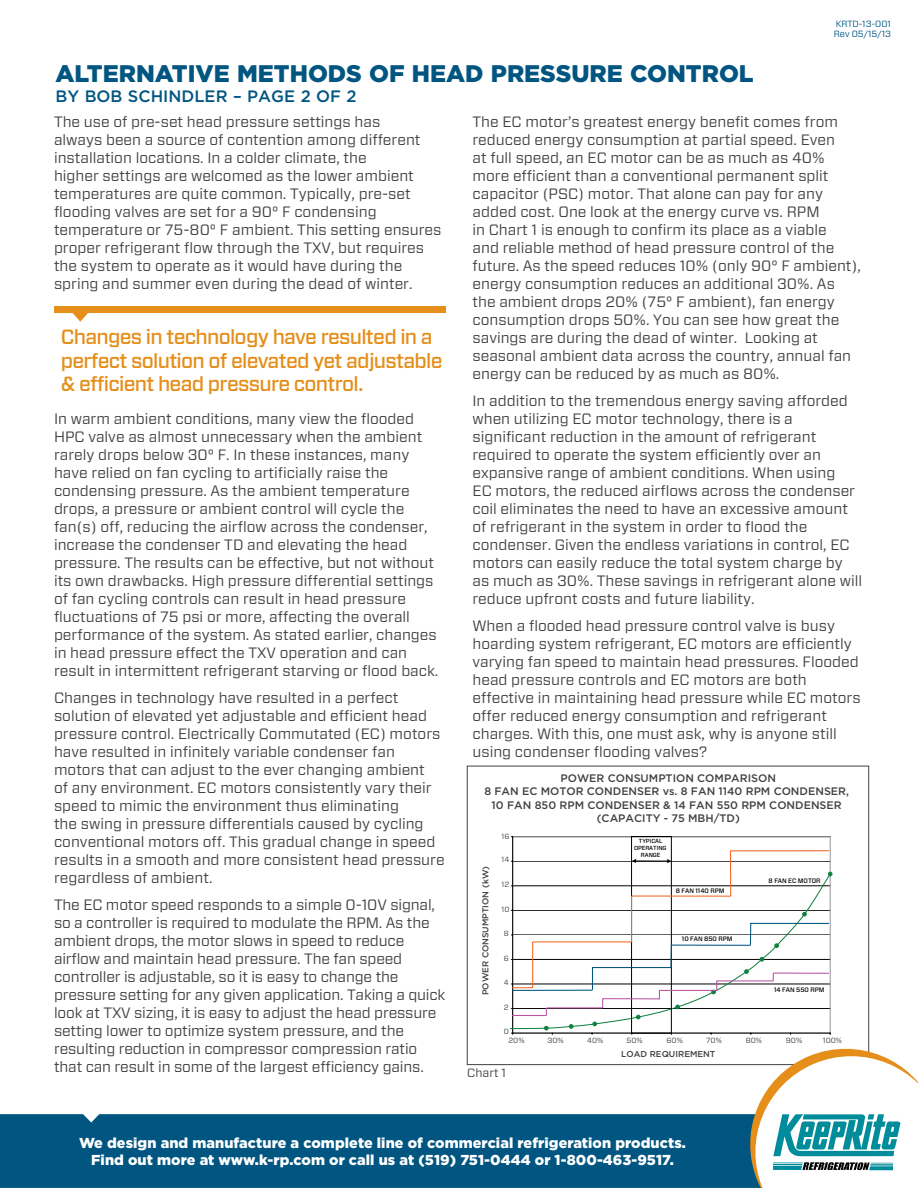
<style>
.page{position:relative;width:918px;height:1188px;background:#fff}
.page>*{position:absolute;margin:0;border:0;box-sizing:border-box;transform-origin:0 0}
.t1{font:900 24px "Gotham HTF";color:#005581}
.t2{font:500 20.7px/23.5px "Forza";letter-spacing:-.035em;color:#e58e1a}
.t3{font:500 16.5px "Gotham HTF";color:#005581}
.t4{font:15px/18px "Forza";color:#414042}
.t5{font:900 14.4px/17.2px "Gotham HTF";letter-spacing:.005em;color:#fff;text-align:center}
.t6{font:12px "Forza";color:#414042}
.t7{font:500 10.95px/13px "Gotham HTF";color:#414042;text-align:center}
.t8{font:9px/10.8px "Forza";color:#005581}
.t9{font:500 8.55px "Gotham HTF";color:#414042}
.t10{font:7.5px "Forza";color:#414042}
.t11{font:500 6.45px "Forza";color:#000}
.t12{font:500 5.85px/7.4px "Forza";color:#000;text-align:center}
</style>
<div class="page">
<hr style="left:513px;top:1009px;width:317px;height:1px;background:#000">
<hr style="left:513px;top:984px;width:317px;height:1px;background:#000">
<hr style="left:513px;top:959px;width:317px;height:1px;background:#000">
<hr style="left:513px;top:935px;width:317px;height:1px;background:#000">
<hr style="left:513px;top:910px;width:317px;height:1px;background:#000">
<hr style="left:513px;top:886px;width:317px;height:1px;background:#000">
<hr style="left:513px;top:861px;width:317px;height:1px;background:#000">
<div style="left:512px;top:836px;width:318px;height:197px;border:1px solid #949698"></div>
<hr style="left:512px;top:837px;width:1px;height:196px;background:#000">
<hr style="left:513px;top:1033px;width:317px;height:1px;background:#000">
<svg style="left:545px;top:873px;width:287px;height:156px"></svg>
<svg style="left:511px;top:1026px;width:42px;height:8px"></svg>
<svg style="left:569px;top:1024px;width:4px;height:5px"></svg>
<svg style="left:593px;top:1022px;width:4px;height:4px"></svg>
<svg style="left:636px;top:1015px;width:4px;height:4px"></svg>
<svg style="left:802px;top:912px;width:5px;height:4px"></svg>
<svg style="left:828px;top:872px;width:4px;height:4px"></svg>
<div style="left:631px;top:836px;width:41px;height:197px;border:1px solid #000"></div>
<hr style="left:512px;top:1015px;width:34px;height:1px;background:#b9539f">
<hr style="left:546px;top:1007px;width:56px;height:1px;background:#b9539f">
<svg style="left:511px;top:984px;width:21px;height:4px"></svg>
<hr style="left:533px;top:941px;width:99px;height:1px;background:#f26722">
<hr style="left:632px;top:895px;width:99px;height:2px;background:#f26722">
<hr style="left:730px;top:850px;width:99px;height:1px;background:#f26722">
<hr style="left:532px;top:942px;width:1px;height:46px;background:#f26722">
<hr style="left:631px;top:896px;width:1px;height:46px;background:#f26722">
<hr style="left:730px;top:851px;width:1px;height:45px;background:#f26722">
<svg style="left:591px;top:922px;width:239px;height:87px"></svg>
<hr style="left:773px;top:973px;width:56px;height:1px;background:#b9539f">
<hr style="left:512px;top:990px;width:80px;height:1px;background:#005581">
<svg style="left:632px;top:859px;width:4px;height:4px"></svg>
<svg style="left:667px;top:859px;width:4px;height:4px"></svg>
<div style="left:467px;top:766px;width:402px;height:299px;border:1px solid #414042"></div>
<div style="left:0;top:1114px;width:750px;height:74px;background:#005581"></div>
<svg style="left:72px;top:313px;width:16px;height:9px"></svg>
<div style="left:54px;top:307px;width:392px;height:6px;background:#e58e1a"></div>
<svg style="left:750px;top:1049px;width:168px;height:139px"></svg>
<h1 class="t1" style="left:56px;top:60px;width:700px">Alternative Methods of Head Pressure Control</h1>
<p class="t3" style="left:56px;top:87px;width:303px">BY BOB SCHI NDLER – PAGE 2 OF 2</p>
<p class="t8" style="left:834px;top:18px;width:59px">KRTD-13-001<br>Rev 05/15/13</p>
<p class="t4" style="left:54px;top:113px;width:389px">The use of pre-set head pressure settings has<br>always been a source of contention among different installation locations. In a colder climate, the<br>higher settings are welcomed as the lower ambient temperatures are quite common. Typically, pre‑set flooding valves are set for a 90° F condensing temperature or 75-80° F ambient. This setting ensures proper refrigerant flow through the TXV, but requires the system to operate as it would have during the spring and summer even during the dead of winter.</p>
<h2 class="t2" style="left:61px;top:325px;width:383px">Changes in technology have resulted in a perfect solution of elevated yet adjustable &amp; efficient head pressure control.</h2>
<p class="t4" style="left:54px;top:410px;width:386px">In warm ambient conditions, many view the flooded HPC valve as almost unnecessary when the ambient rarely drops below 30° F. In these instances, many have relied on fan cycling to artificially raise the condensing pressure. As the ambient temperature drops, a pressure or ambient control will cycle the fan(s) off, reducing the airflow across the condenser, increase the condenser TD and elevating the head pressure. The results can be effective, but not without its own drawbacks. High pressure differential settings of fan cycling controls can result in head pressure fluctuations of 75 psi or more, affecting the overall performance of the system. As stated earlier, changes in head pressure effect the TXV operation and can result in intermittent refrigerant starving or flood back.</p>
<p class="t4" style="left:54px;top:689px;width:392px">Changes in technology have resulted in a perfect solution of elevated yet adjustable and efficient head pressure control. Electrically Commutated (EC) motors have resulted in infinitely variable condenser fan motors that can adjust to the ever changing ambient<br>of any environment. EC motors consistently vary their speed to mimic the environment thus eliminating<br>the swing in pressure differentials caused by cycling conventional motors off. This gradual change in speed results in a smooth and more consistent head pressure regardless of ambient.</p>
<p class="t4" style="left:54px;top:896px;width:393px">The EC motor speed responds to a simple 0-10V signal, so a controller is required to modulate the RPM. As the ambient drops, the motor slows in speed to reduce airflow and maintain head pressure. The fan speed controller is adjustable, so it is easy to change the pressure setting for any given application. Taking a quick look at TXV sizing, it is easy to adjust the head pressure setting lower to optimize system pressure, and the resulting reduction in compressor compression ratio that can result in some of the largest efficiency gains.</p>
<p class="t4" style="left:472px;top:113px;width:390px">The EC motor’s greatest energy benefit comes from reduced energy consumption at partial speed. Even<br>at full speed, an EC motor can be as much as 40% more efficient than a conventional permanent split capacitor (PSC) motor. That alone can pay for any added cost. One look at the energy curve vs. RPM<br>in Chart 1 is enough to confirm its place as a viable<br>and reliable method of head pressure control of the future. As the speed reduces 10% (only 90° F ambient), energy consumption reduces an additional 30%. As the ambient drops 20% (75° F ambient), fan energy consumption drops 50%. You can see how great the savings are during the dead of winter. Looking at seasonal ambient data across the country, annual fan energy can be reduced by as much as 80%.</p>
<p class="t4" style="left:472px;top:392px;width:391px">In addition to the tremendous energy saving afforded when utilizing EC motor technology, there is a significant reduction in the amount of refrigerant required to operate the system efficiently over an expansive range of ambient conditions. When using<br>EC motors, the reduced airflows across the condenser coil eliminates the need to have an excessive amount of refrigerant in the system in order to flood the condenser. Given the endless variations in control, EC motors can easily reduce the total system charge by as much as 30%. These savings in refrigerant alone will reduce upfront costs and future liability.</p>
<p class="t4" style="left:472px;top:617px;width:390px">When a flooded head pressure control valve is busy hoarding system refrigerant, EC motors are efficiently varying fan speed to maintain head pressures. Flooded head pressure controls and EC motors are both effective in maintaining head pressure while EC motors offer reduced energy consumption and refrigerant charges. With this, one must ask, why is anyone still using condenser flooding valves?</p>
<p class="t7" style="left:484px;top:772px;width:366px">POWER CONSUMPTION COMPARISON<br>8 FAN EC MOTOR CONDENSER VS. 8 FAN 1140 RPM CONDENSER, 10 FAN 850 RPM CONDENSER &amp; 14 FAN 550 RPM CONDENSER (CAPACITY - 75 MBH/TD)</p>
<p class="t9" style="left:481px;top:995px;width:131px;rotate:-90deg">POWER CONSUMPTION (KW)</p>
<p class="t10" style="left:502px;top:832px;width:9px">16</p>
<p class="t10" style="left:502px;top:855px;width:9px">14</p>
<p class="t10" style="left:502px;top:879px;width:9px">12</p>
<p class="t10" style="left:502px;top:904px;width:10px">10</p>
<p class="t10" style="left:504px;top:928px;width:7px">8</p>
<p class="t10" style="left:504px;top:953px;width:6px">6</p>
<p class="t10" style="left:504px;top:978px;width:6px">4</p>
<p class="t10" style="left:504px;top:1002px;width:6px">2</p>
<p class="t10" style="left:504px;top:1027px;width:7px">0</p>
<p class="t12" style="left:634px;top:837px;width:34px">TYPICAL<br>OPERATING<br>RANGE</p>
<p class="t11" style="left:676px;top:886px;width:50px">8 FAN 1140 RPM</p>
<p class="t11" style="left:682px;top:935px;width:52px">10 FAN 850 RPM</p>
<p class="t11" style="left:769px;top:877px;width:53px">8 FAN EC MOTOR</p>
<p class="t11" style="left:774px;top:986px;width:52px">14 FAN 550 RPM</p>
<p class="t10" style="left:508px;top:1036px;width:18px">20%</p>
<p class="t10" style="left:548px;top:1036px;width:18px">30%</p>
<p class="t10" style="left:587px;top:1036px;width:18px">40%</p>
<p class="t10" style="left:626px;top:1036px;width:18px">50%</p>
<p class="t10" style="left:667px;top:1036px;width:18px">60%</p>
<p class="t10" style="left:706px;top:1036px;width:17px">70%</p>
<p class="t10" style="left:746px;top:1036px;width:18px">80%</p>
<p class="t10" style="left:786px;top:1036px;width:18px">90%</p>
<p class="t10" style="left:823px;top:1036px;width:21px">100%</p>
<p class="t9" style="left:621px;top:1050px;width:96px">LOAD REQUIREMENT</p>
<p class="t6" style="left:467px;top:1065px;width:40px">Chart 1</p>
<p class="t5" style="left:79px;top:1134px;width:608px">We design and manufacture a complete line of commercial refrigeration products.<br>Find out more at www.k-rp.com or call us at (519) 751-0444 or 1-800-463-9517.</p>
</div>
